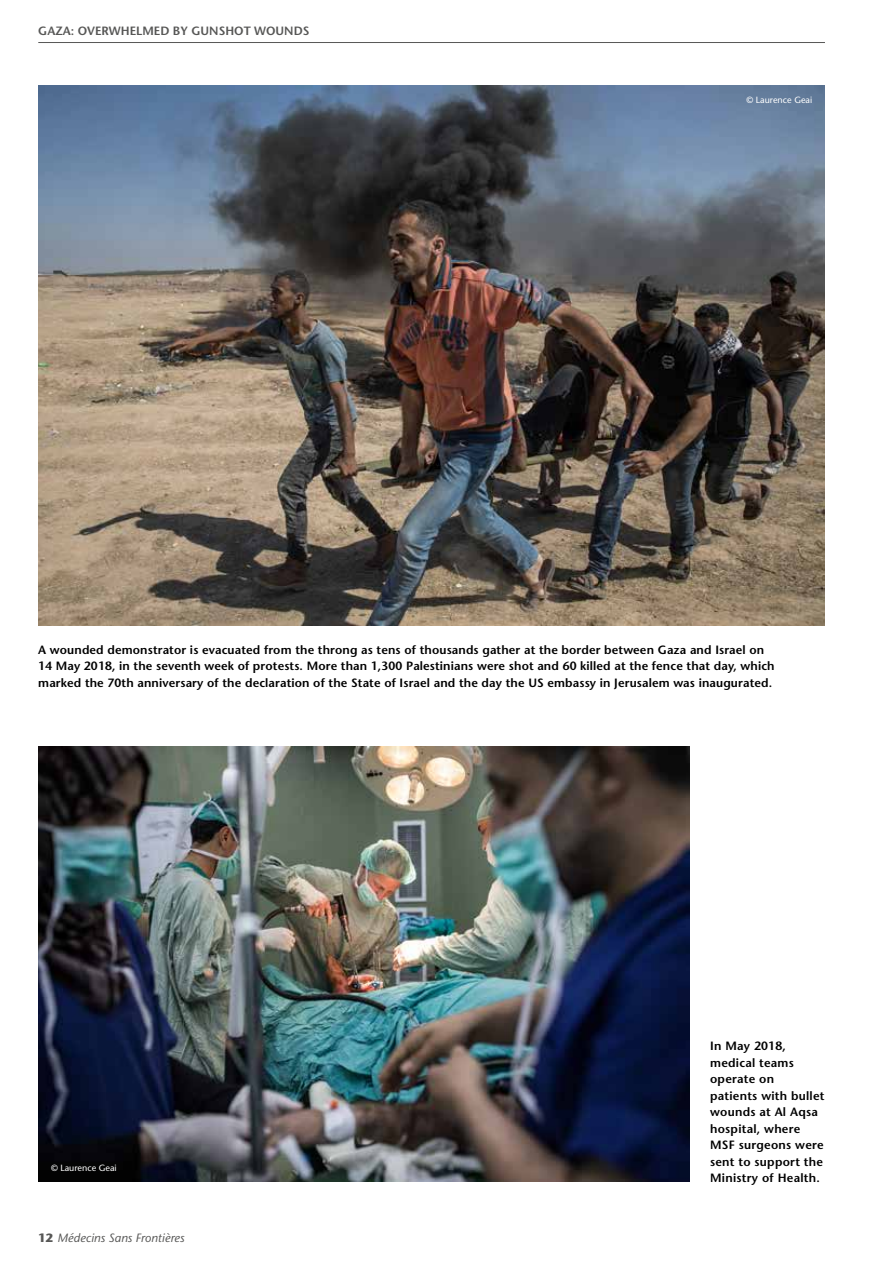
<style>
.page{position:relative;width:893px;height:1263px;background:#fff}
.page>*{position:absolute;margin:0;border:0;box-sizing:border-box;transform-origin:0 0}
.t1{font:600 12px/16.5px "Stone Sans";letter-spacing:.01em;color:#000}
.t2{font:600 12px "Stone Sans";color:#575756}
.t3{font:italic 12px "Stone Sans";letter-spacing:.005em;color:#575756}
.t4{font:9px "Stone Sans";color:#fff}
.s1{font-weight:700;font-style:normal}
</style>
<div class="page">
<img style="left:38px;top:747px;width:651px;height:435px">
<img style="left:38px;top:85px;width:787px;height:540px">
<hr style="left:38px;top:42px;width:787px;height:1px;background:#575756">
<p class="t2" style="left:38px;top:23px;width:273px">GAZA: OVERWHELMED BY GUNSHOT WOUNDS</p>
<p class="t4" style="left:746px;top:94px;width:67px">© Laurence Geai</p>
<p class="t1" style="left:38px;top:641px;width:738px">A wounded demonstrator is evacuated from the throng as tens of thousands gather at the border between Gaza and Israel on<br>14 May 2018, in the seventh week of protests. More than 1,300 Palestinians were shot and 60 killed at the fence that day, which marked the 70th anniversary of the declaration of the State of Israel and the day the US embassy in Jerusalem was inaugurated.</p>
<p class="t4" style="left:51px;top:1162px;width:67px">© Laurence Geai</p>
<p class="t3" style="left:38px;top:1230px;width:148px"><span class="s1">12</span> Médecins Sans Frontières</p>
<p class="t1" style="left:710px;top:1037px;width:116px">In May 2018, medical teams operate on<br>patients with bullet wounds at Al Aqsa hospital, where<br>MSF surgeons were sent to support the<br>Ministry of Health.</p>
</div>
